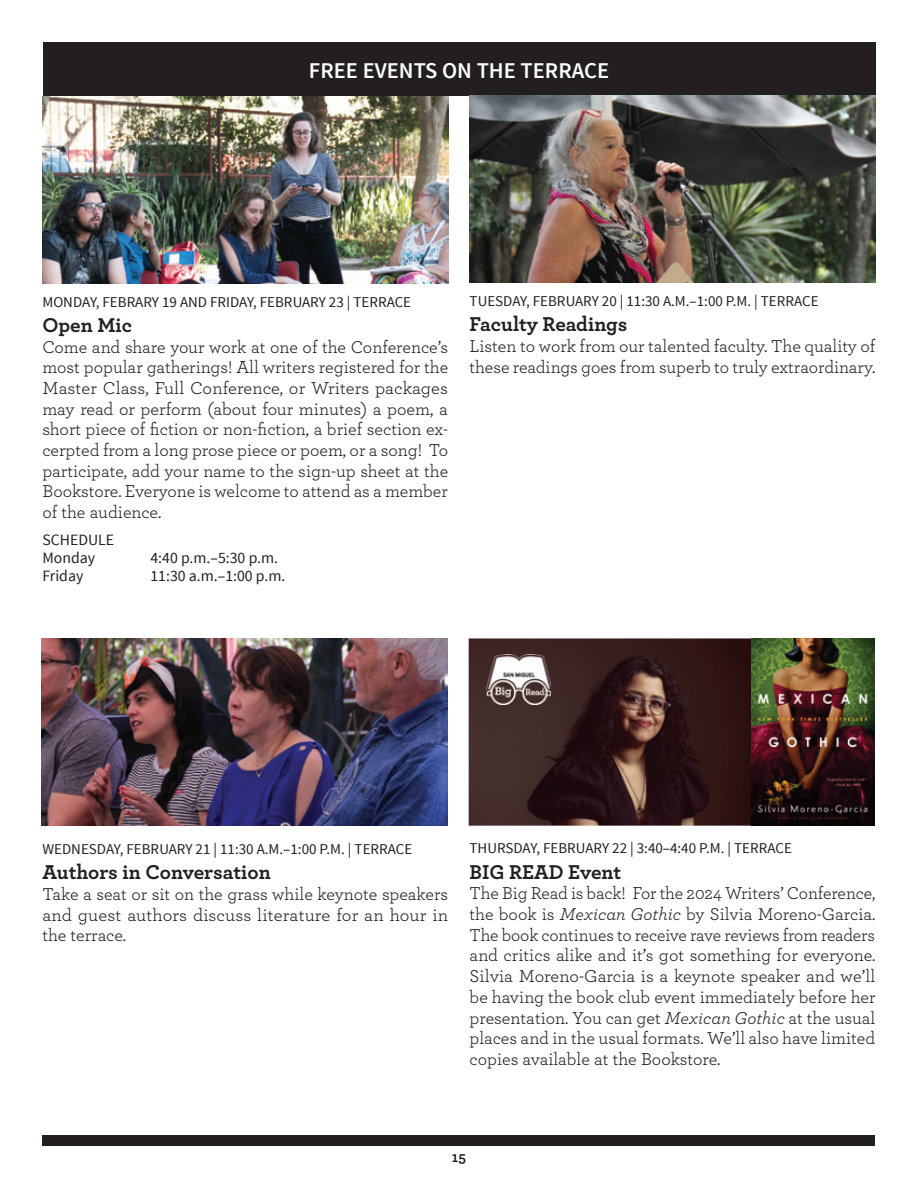
<style>
.page{position:relative;width:918px;height:1188px;background:#fff}
.page>*{position:absolute;margin:0;border:0;box-sizing:border-box;transform-origin:0 0}
.t1{font:600 22.5px "Source Sans Pro";color:#fff}
.t2{font:700 21px "Archer";color:#231f20}
.t3{font:18px/20.7px "Archer";color:#231f20;text-align:justify}
.t4{font:15.75px/18.1px "Source Sans Pro";color:#231f20}
.t5{font:15px "Source Sans Pro";color:#231f20}
.t6{font:700 15px "Archer";color:#231f20}
.s1{font-style:italic}
</style>
<div class="page">
<div style="left:43px;top:43px;width:832px;height:53px;background:#231f20"></div>
<div style="left:43px;top:1135px;width:832px;height:10px;background:#231f20"></div>
<img style="left:469px;top:638px;width:282px;height:188px">
<img style="left:470px;top:96px;width:405px;height:187px">
<img style="left:41px;top:638px;width:406px;height:188px">
<img style="left:751px;top:638px;width:123px;height:188px">
<img style="left:486px;top:654px;width:65px;height:51px">
<img style="left:43px;top:97px;width:405px;height:187px">
<p class="t1" style="left:309px;top:56px;width:302px">FREE EVENTS ON ThE TERRACE</p>
<p class="t5" style="left:42px;top:292px;width:370px">MONDAY, FEBRARY 19 AND FRIDAY, FEBRUARY 23 | TERRACE</p>
<p class="t2" style="left:42px;top:308px;width:91px">Open Mic</p>
<p class="t3" style="left:42px;top:335px;width:407px">Come and share your work at one of the Conference’s most popular gatherings! All writers registered for the Master Class, Full Conference, or Writers packages may read or perform (about four minutes) a poem, a short piece of fiction or non-fiction, a brief section ex&shy;cerpted from a long prose piece or poem, or a song! To participate, add your name to the sign-up sheet at the Bookstore. Everyone is welcome to attend as a member of the audience.</p>
<p class="t4" style="left:42px;top:531px;width:73px">SCHEDULE<br>Monday</p>
<p class="t4" style="left:150px;top:549px;width:129px">4:40 p.m.–5:30 p.m.</p>
<p class="t4" style="left:42px;top:567px;width:42px">Friday</p>
<p class="t4" style="left:150px;top:567px;width:137px">11:30 a.m.–1:00 p.m.</p>
<p class="t5" style="left:470px;top:292px;width:351px">TUESDAY, FEBRUARY 20 | 11:30 A.M.–1:00 P.M. | TERRACE</p>
<p class="t2" style="left:470px;top:308px;width:159px">Faculty Readings</p>
<p class="t3" style="left:470px;top:335px;width:407px">Listen to work from our talented faculty. The quality of these readings goes from superb to truly extraordinary.</p>
<p class="t5" style="left:42px;top:840px;width:371px">WEDNESDAY, FEBRUARY 21 | 11:30 A.M.–1:00 P.M. | TERRACE</p>
<p class="t2" style="left:42px;top:856px;width:230px">Authors in Conversation</p>
<p class="t3" style="left:42px;top:883px;width:407px">Take a seat or sit on the grass while keynote speakers and guest authors discuss literature for an hour in the terrace.</p>
<p class="t5" style="left:470px;top:839px;width:324px">THURSDAY, FEBRUARY 22 | 3:40–4:40 P.M. | TERRACE</p>
<p class="t2" style="left:470px;top:855px;width:153px">BIG READ Event</p>
<p class="t3" style="left:470px;top:882px;width:408px">The Big Read is back! For the 2024 Writers’ Conference, the book is <span class="s1">Mexican Gothic</span> by Silvia Moreno-Garcia.<br>The book continues to receive rave reviews from readers and critics alike and it’s got something for everyone.<br>Silvia Moreno-Garcia is a keynote speaker and we’ll be having the book club event immediately before her presentation. You can get <span class="s1">Mexican Gothic</span> at the usual places and in the usual formats. We’ll also have limited copies available at the Bookstore.</p>
<p class="t6" style="left:452px;top:1145px;width:16px">15</p>
</div>
